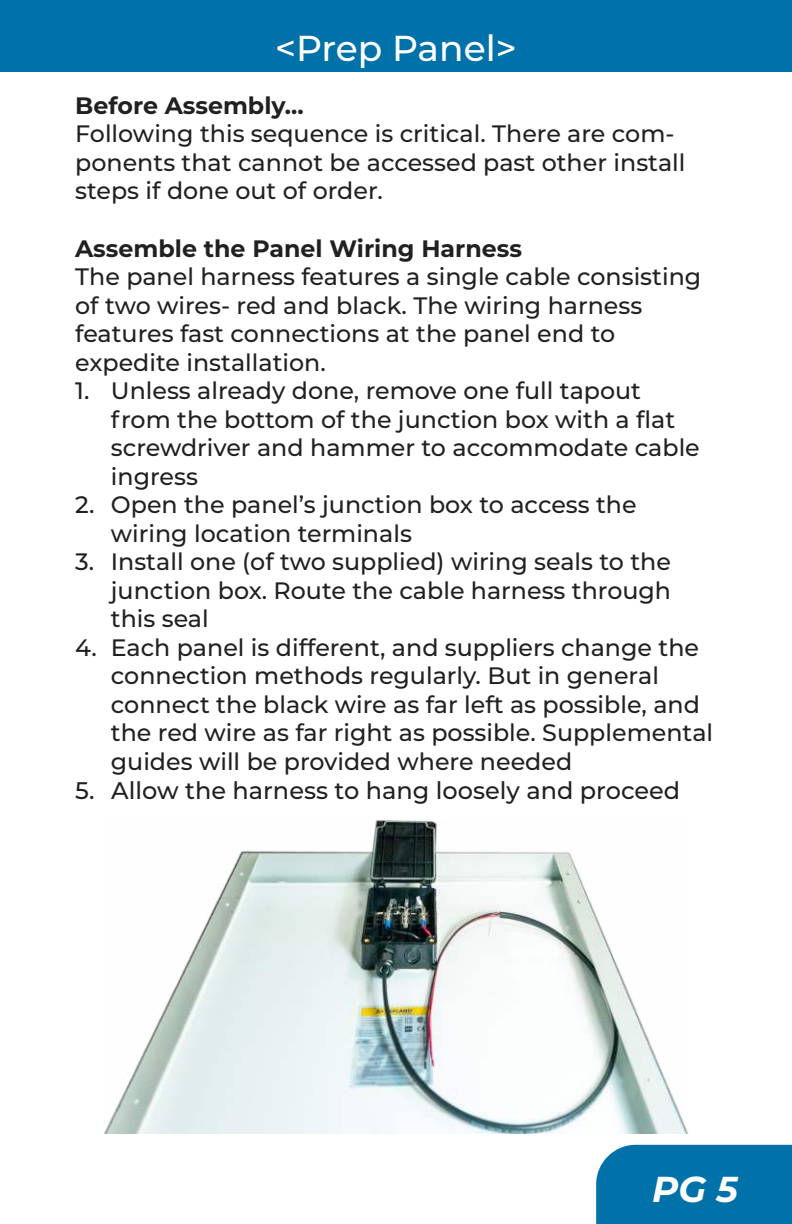
<style>
.page{position:relative;width:792px;height:1224px;background:#fff}
.page>*{position:absolute;margin:0;border:0;box-sizing:border-box;transform-origin:0 0}
.t1{font:500 36px "Montserrat";color:#fff}
.t2{font:italic 700 36px "Montserrat";color:#fff}
.t3{font:500 24px "Montserrat";color:#221f1f}
.t4{font:500 23.8px/28.6px "Montserrat";color:#221f1f}
.t5{font:700 23.8px "Montserrat";color:#221f1f}
</style>
<div class="page">
<div style="left:0;top:0;width:792px;height:72px;background:#0172a9"></div>
<div style="left:596px;top:1145px;width:196px;height:79px;background:#0172a9"></div>
<img style="left:104px;top:819px;width:584px;height:315px">
<h1 class="t1" style="left:275px;top:30px;width:243px">&lt;Prep Panel&gt;</h1>
<p class="t5" style="left:75px;top:95px;width:230px">Before Assembly...</p>
<p class="t4" style="left:75px;top:121px;width:612px">Following this sequence is critical. There are com&shy;ponents that cannot be accessed past other install steps if done out of order.</p>
<p class="t5" style="left:75px;top:238px;width:448px">Assemble the Panel Wiring Harness</p>
<p class="t4" style="left:75px;top:263px;width:628px">The panel harness features a single cable consisting of two wires- red and black. The wiring harness features fast connections at the panel end to expedite installation.</p>
<p class="t4" style="left:111px;top:377px;width:590px;text-indent:-36px">1. Unless already done, remove one full tapout from the bottom of the junction box with a flat screwdriver and hammer to accommodate cable ingress</p>
<p class="t4" style="left:111px;top:491px;width:527px;text-indent:-36px">2. Open the panel’s junction box to access the wiring location terminals</p>
<p class="t4" style="left:111px;top:548px;width:562px;text-align:justify;text-indent:-36px">3. Install one (of two supplied) wiring seals to the junction box. Route the cable harness through this seal</p>
<p class="t4" style="left:111px;top:634px;width:604px;text-indent:-36px">4. Each panel is different, and suppliers change the connection methods regularly. But in general connect the black wire as far left as possible, and the red wire as far right as possible. Supplemental guides will be provided where needed</p>
<p class="t3" style="left:75px;top:778px;width:607px">5. Allow the harness to hang loosely and proceed</p>
<h1 class="t2" style="left:652px;top:1173px;width:87px">PG 5</h1>
</div>
